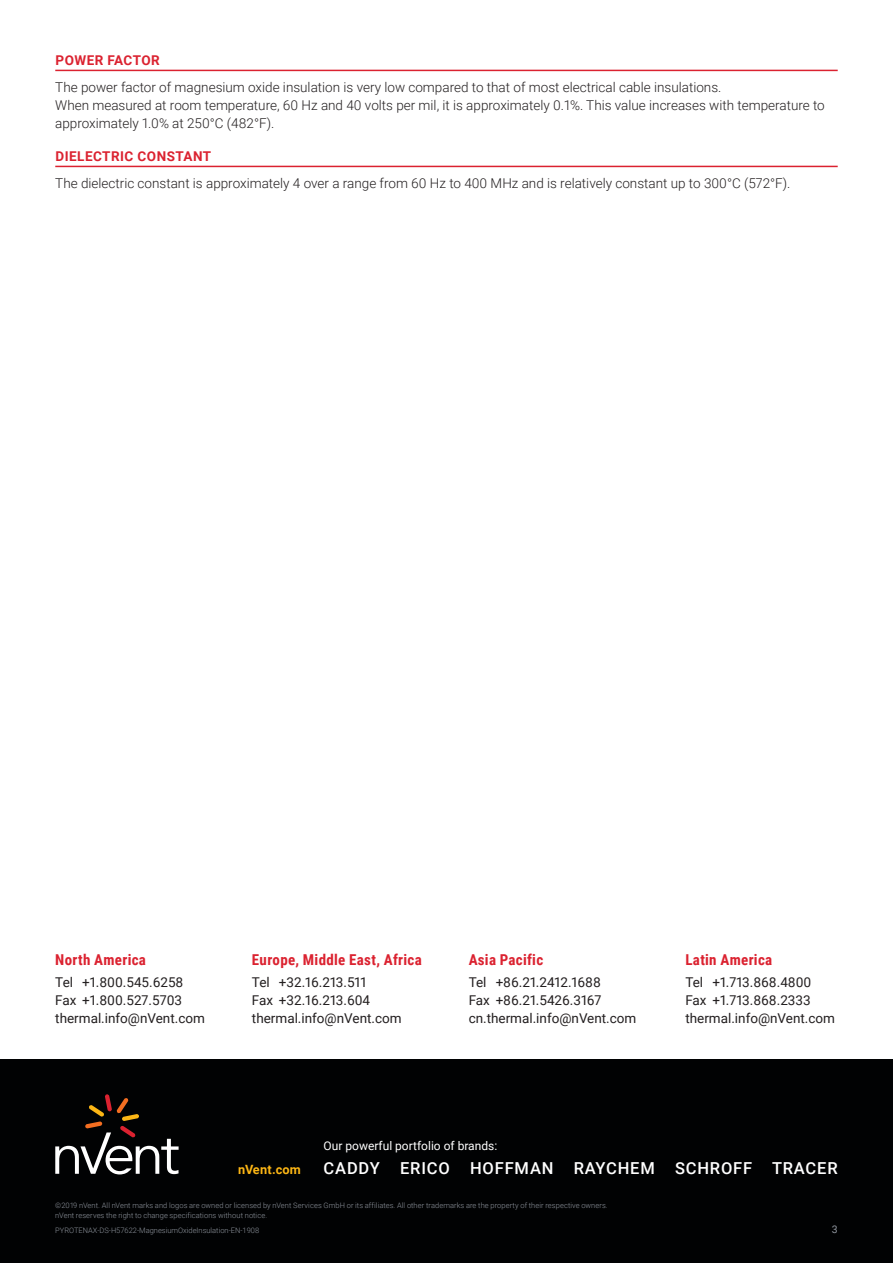
<style>
.page{position:relative;width:893px;height:1263px;background:#fff}
.page>*{position:absolute;margin:0;border:0;box-sizing:border-box;transform-origin:0 0}
.t1{font:500 16.5px "Roboto";letter-spacing:.05em;color:#fff}
.Country_Red_-_nVent{font:700 15px "Roboto Condensed";letter-spacing:.02em;color:#db2230}
.Text_-_nVent_Data_Sh{font:300 13.5px/18px "Roboto";color:#231f20}
.Phone_Fax_Email_Blac{font:13.5px "Roboto";color:#231f20}
.Subhead_-_nVent_Data{font:700 13.5px "Roboto";letter-spacing:.035em;color:#db2230}
.t2{font:700 12.75px "Roboto";letter-spacing:.015em;color:#fcb615}
.t3{font:12px "Roboto";color:#fff}
.t4{font:10.5px "Roboto";color:#8f959e}
.Copyright_Standards{font:300 7.5px/10.5px "Roboto";letter-spacing:.01em;color:#8f959e}
</style>
<div class="page">
<div style="left:0;top:1059px;width:893px;height:204px;background:#010203"></div>
<svg style="left:55px;top:1094px;width:124px;height:80px"></svg>
<hr style="left:55px;top:70px;width:783px;height:1px;background:#db2230">
<hr style="left:55px;top:166px;width:783px;height:1px;background:#db2230">
<p class="Subhead_-_nVent_Data" style="left:56px;top:51px;width:106px">POWER FACTOR</p>
<p class="Text_-_nVent_Data_Sh" style="left:55px;top:78px;width:771px">The power factor of magnesium oxide insulation is very low compared to that of most electrical cable insulations.<br>When measured at room temperature, 60 Hz and 40 volts per mil, it is approximately 0.1%. This value increases with temperature to approximately 1.0% at 250°C (482°F).</p>
<p class="Subhead_-_nVent_Data" style="left:56px;top:147px;width:157px">DIELECTRIC CONSTANT</p>
<p class="Text_-_nVent_Data_Sh" style="left:55px;top:174px;width:737px">The dielectric constant is approximately 4 over a range from 60 Hz to 400 MHz and is relatively constant up to 300°C (572°F).</p>
<p class="Country_Red_-_nVent" style="left:55px;top:949px;width:92px">North America</p>
<p class="Phone_Fax_Email_Blac" style="left:55px;top:973px;width:130px">Tel +1.800.545.6258</p>
<p class="Phone_Fax_Email_Blac" style="left:55px;top:991px;width:128px">Fax +1.800.527.5703</p>
<p class="Phone_Fax_Email_Blac" style="left:55px;top:1009px;width:151px">thermal.info@nVent.com</p>
<p class="Country_Red_-_nVent" style="left:252px;top:949px;width:171px">Europe, Middle East, Africa</p>
<p class="Phone_Fax_Email_Blac" style="left:252px;top:973px;width:116px">Tel +32.16.213.511</p>
<p class="Phone_Fax_Email_Blac" style="left:252px;top:991px;width:120px">Fax +32.16.213.604</p>
<p class="Phone_Fax_Email_Blac" style="left:252px;top:1009px;width:151px">thermal.info@nVent.com</p>
<p class="Country_Red_-_nVent" style="left:469px;top:949px;width:76px">Asia Pacific</p>
<p class="Phone_Fax_Email_Blac" style="left:469px;top:973px;width:134px">Tel +86.21.2412.1688</p>
<p class="Phone_Fax_Email_Blac" style="left:469px;top:991px;width:134px">Fax +86.21.5426.3167</p>
<p class="Phone_Fax_Email_Blac" style="left:469px;top:1009px;width:169px">cn.thermal.info@nVent.com</p>
<p class="t3" style="left:324px;top:1137px;width:175px">Our powerful portfolio of brands:</p>
<p class="Country_Red_-_nVent" style="left:685px;top:949px;width:88px">Latin America</p>
<p class="Phone_Fax_Email_Blac" style="left:685px;top:973px;width:128px">Tel +1.713.868.4800</p>
<p class="Phone_Fax_Email_Blac" style="left:685px;top:991px;width:127px">Fax +1.713.868.2333</p>
<p class="Phone_Fax_Email_Blac" style="left:685px;top:1009px;width:151px">thermal.info@nVent.com</p>
<p class="t2" style="left:238px;top:1160px;width:64px">nVent.com</p>
<p class="t1" style="left:324px;top:1156px;width:516px">CADDY ERICO HOFFMAN RAYCHEM SCHROFF TRACER</p>
<p class="Copyright_Standards" style="left:55px;top:1200px;width:554px">©2019 nVent. All nVent marks and logos are owned or licensed by nVent Services GmbH or its affiliates. All other trademarks are the property of their respective owners. nVent reserves the right to change specifications without notice.</p>
<p class="Copyright_Standards" style="left:55px;top:1225px;width:205px">PYROTENAX-DS-H57622-MagnesiumOxideInsulation-EN-1908</p>
<p class="t4" style="left:832px;top:1222px;width:7px">3</p>
</div>
